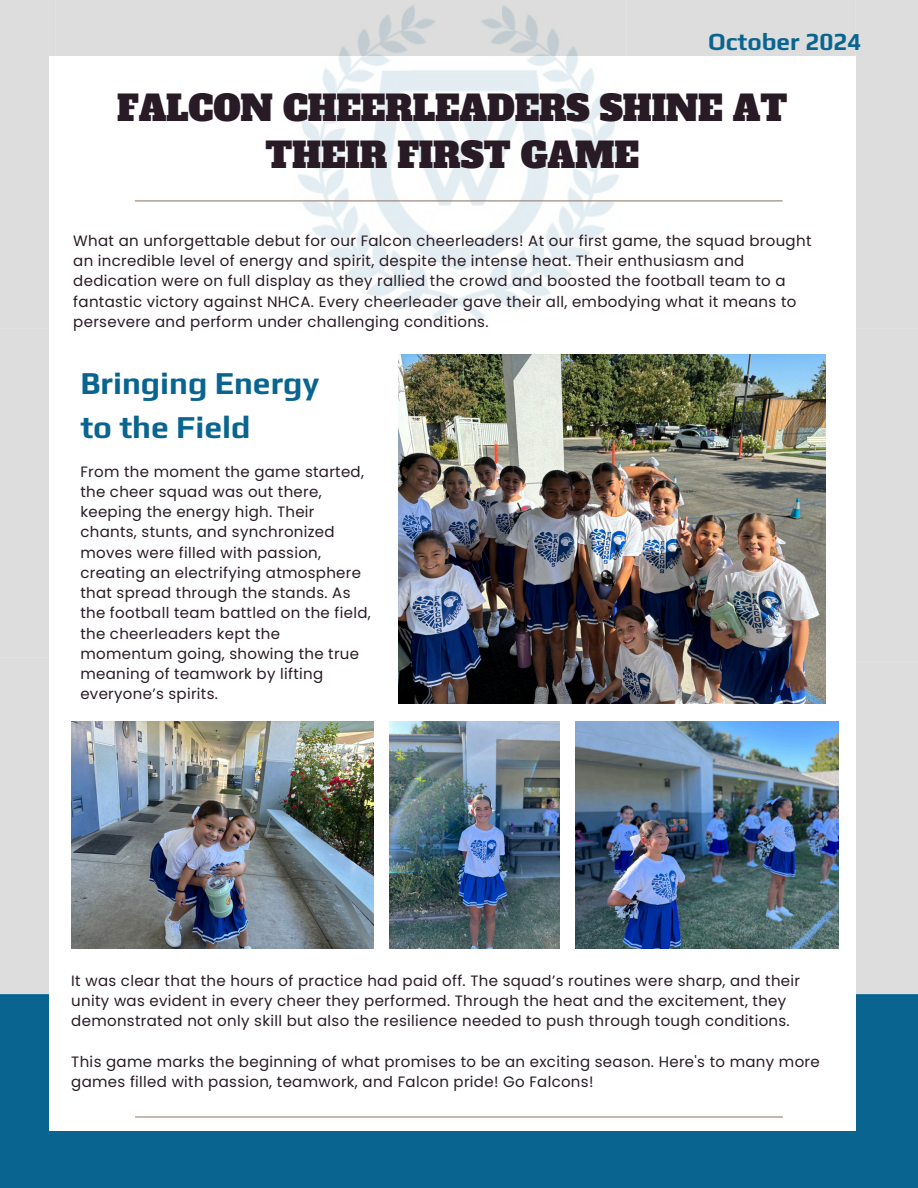
<style>
.page{position:relative;width:918px;height:1188px;background:#fff}
.page>*{position:absolute;margin:0;border:0;box-sizing:border-box;transform-origin:0 0}
.t1{font:34.5px/47.2px "Alfa Slab One";letter-spacing:-.005em;color:#291b25;text-align:center}
.t2{font:700 31.8px/43.8px "Play";color:#096590}
.t3{font:700 24.3px "Play";color:#096590}
.t4{font:15px/20.2px "Poppins";letter-spacing:.02em;color:#291b25}
</style>
<div class="page">
<div style="left:0;top:994px;width:918px;height:194px;background:#096590"></div>
<div style="left:49px;top:57px;width:806px;height:1074px;background:#fff"></div>
<hr style="left:135px;top:1116px;width:648px;height:2px;background:#968174">
<img style="left:0;top:0;width:56px;height:995px">
<div style="left:855px;top:0;width:63px;height:995px;background:#ddd"></div>
<img style="left:291px;top:0;width:335px;height:321px">
<hr style="left:135px;top:200px;width:648px;height:1px;background:#968174">
<img style="left:398px;top:355px;width:428px;height:348px">
<img style="left:71px;top:722px;width:303px;height:227px">
<img style="left:389px;top:722px;width:170px;height:227px">
<img style="left:575px;top:722px;width:263px;height:227px">
<p class="t3" style="left:708px;top:27px;width:155px">October 2024</p>
<h3 class="t1" style="left:117px;top:85px;width:672px">FALCON CHEERLEADERS SHINE AT<br>THEIR FIRST GAME</h3>
<p class="t4" style="left:73px;top:231px;width:740px">What an unforgettable debut for our Falcon cheerleaders! At our first game, the squad brought an incredible level of energy and spirit, despite the intense heat. Their enthusiasm and dedication were on full display as they rallied the crowd and boosted the football team to a fantastic victory against NHCA. Every cheerleader gave their all, embodying what it means to persevere and perform under challenging conditions.</p>
<p class="t2" style="left:80px;top:361px;width:241px">Bringing Energy to the Field</p>
<p class="t4" style="left:80px;top:461px;width:292px">From the moment the game started, the cheer squad was out there, keeping the energy high. Their chants, stunts, and synchronized moves were filled with passion, creating an electrifying atmosphere that spread through the stands. As the football team battled on the field, the cheerleaders kept the momentum going, showing the true meaning of teamwork by lifting everyone’s spirits.</p>
<p class="t4" style="left:71px;top:971px;width:730px">It was clear that the hours of practice had paid off. The squad’s routines were sharp, and their unity was evident in every cheer they performed. Through the heat and the excitement, they demonstrated not only skill but also the resilience needed to push through tough conditions.</p>
<p class="t4" style="left:71px;top:1052px;width:750px">This game marks the beginning of what promises to be an exciting season. Here's to many more games filled with passion, teamwork, and Falcon pride! Go Falcons!</p>
</div>
